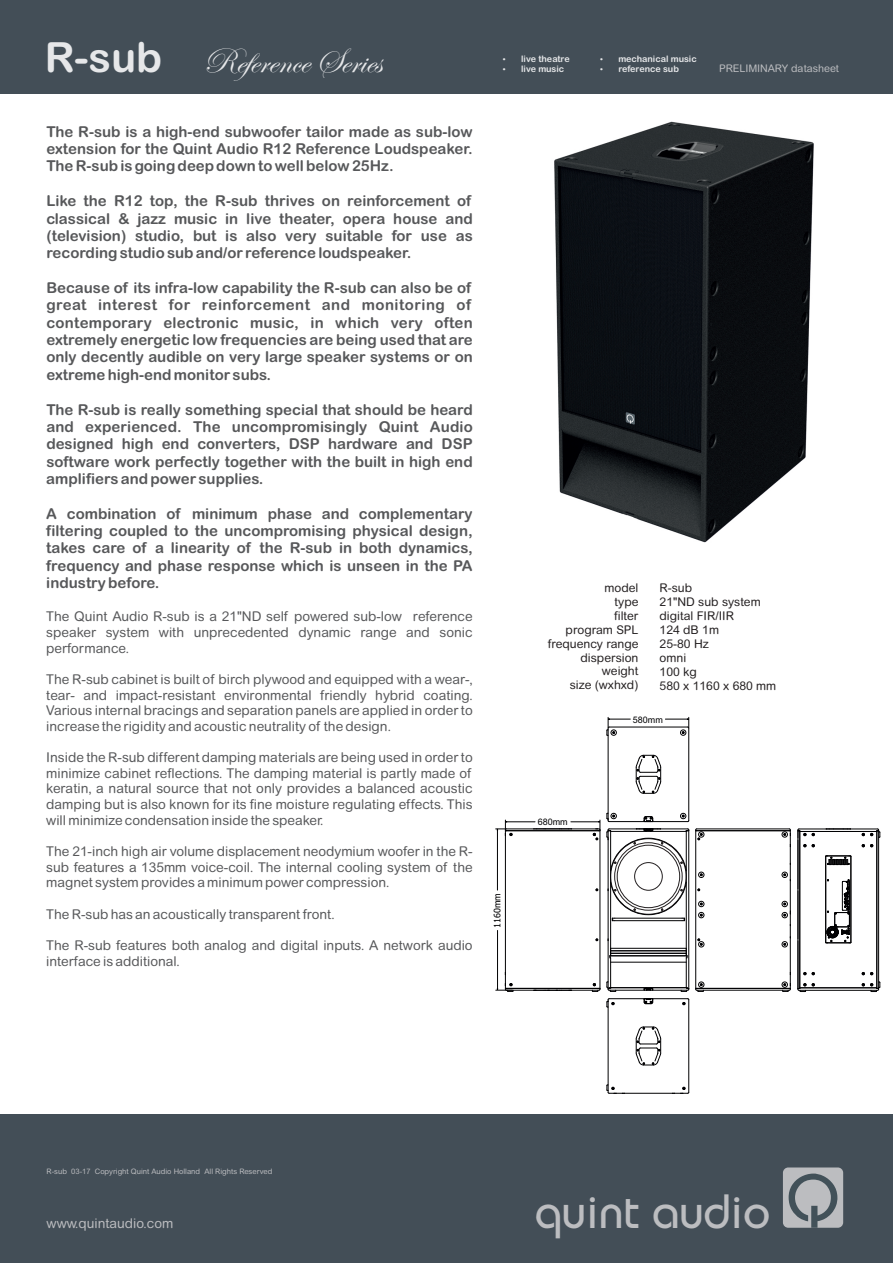
<style>
.page{position:relative;width:893px;height:1263px;background:#fff}
.page>*{position:absolute;margin:0;border:0;box-sizing:border-box;transform-origin:0 0}
.t1{font:48.15px "Bahamas";color:#bcbdc0}
.t2{font:41.55px "Arial Rounded MT Bold";color:#e6e7e9}
.t3{font:36px "Edwardian Script ITC";color:#e6e7e9}
.t4{font:15px/17.4px "Arial Rounded MT Bold";color:#57585a;text-align:justify}
.t5{font:13.5px/15.6px "Arial Rounded MT Std";color:#57585a;text-align:justify}
.t6{font:13.5px "Arial Rounded MT Std";color:#bcbdc0}
.t7{font:12px/14px "Arial Rounded MT Std";color:#231f20}
.t8{font:10.5px "Arial Rounded MT Std";color:#bcbdc0}
.t9{font:9px/10.4px "Arial Rounded MT Bold";color:#e6e7e9}
.t10{font:9px "Arial";color:#000002}
.t11{font:9px "Tahoma";color:#000002}
.t12{font:7.5px "Arial Rounded MT Std";color:#bcbdc0}
</style>
<div class="page">
<div style="left:0;top:0;width:893px;height:94px;background:#434e57"></div>
<div style="left:0;top:1114px;width:893px;height:149px;background:#434e57"></div>
<div style="left:783px;top:1167px;width:60px;height:61px;background:#bcbdc0;border-radius:5px"></div>
<svg style="left:789px;top:1173px;width:48px;height:55px"></svg>
<hr style="left:799px;top:990px;width:79px;height:1px;background:#000002">
<hr style="left:798px;top:831px;width:1px;height:157px;background:#000002">
<hr style="left:878px;top:831px;width:1px;height:157px;background:#000002">
<hr style="left:851px;top:856px;width:1px;height:86px;background:#000002">
<hr style="left:876px;top:831px;width:1px;height:157px;background:#000002">
<hr style="left:800px;top:987px;width:77px;height:1px;background:#000002">
<hr style="left:799px;top:831px;width:1px;height:157px;background:#000002">
<hr style="left:799px;top:829px;width:79px;height:1px;background:#000002">
<hr style="left:800px;top:831px;width:77px;height:1px;background:#000002">
<svg style="left:826px;top:829px;width:25px;height:1px"></svg>
<svg style="left:798px;top:829px;width:8px;height:9px"></svg>
<svg style="left:862px;top:972px;width:11px;height:3px"></svg>
<svg style="left:862px;top:982px;width:19px;height:10px"></svg>
<svg style="left:798px;top:983px;width:8px;height:9px"></svg>
<svg style="left:862px;top:829px;width:19px;height:9px"></svg>
<svg style="left:862px;top:844px;width:11px;height:3px"></svg>
<hr style="left:850px;top:856px;width:1px;height:86px;background:#000002">
<hr style="left:825px;top:856px;width:1px;height:86px;background:#000002">
<svg style="left:825px;top:855px;width:26px;height:10px"></svg>
<svg style="left:825px;top:879px;width:26px;height:65px"></svg>
<div style="left:617px;top:845px;width:63px;height:63px;background:#fff;border:1px solid #231f20;border-radius:50%"></div>
<div style="left:634px;top:862px;width:28px;height:28px;background:#fff;border:1px solid #231f20;border-radius:50%"></div>
<hr style="left:653px;top:990px;width:35px;height:1px;background:#000002">
<hr style="left:609px;top:990px;width:35px;height:1px;background:#000002">
<hr style="left:688px;top:831px;width:1px;height:157px;background:#000002">
<hr style="left:686px;top:958px;width:1px;height:30px;background:#000002">
<hr style="left:686px;top:831px;width:1px;height:125px;background:#000002">
<hr style="left:610px;top:987px;width:77px;height:1px;background:#000002">
<hr style="left:608px;top:831px;width:1px;height:157px;background:#000002">
<hr style="left:610px;top:958px;width:1px;height:30px;background:#000002">
<hr style="left:610px;top:831px;width:1px;height:125px;background:#000002">
<hr style="left:611px;top:953px;width:75px;height:1px;background:#000002">
<hr style="left:611px;top:950px;width:75px;height:1px;background:#000002">
<hr style="left:611px;top:948px;width:75px;height:1px;background:#000002">
<hr style="left:610px;top:955px;width:77px;height:1px;background:#000002">
<hr style="left:611px;top:962px;width:75px;height:1px;background:#000002">
<svg style="left:681px;top:987px;width:8px;height:5px"></svg>
<svg style="left:607px;top:981px;width:9px;height:11px"></svg>
<svg style="left:608px;top:882px;width:79px;height:39px"></svg>
<svg style="left:644px;top:988px;width:10px;height:3px"></svg>
<svg style="left:607px;top:828px;width:82px;height:43px"></svg>
<hr style="left:697px;top:990px;width:92px;height:1px;background:#000002">
<hr style="left:790px;top:831px;width:1px;height:157px;background:#000002">
<hr style="left:695px;top:831px;width:1px;height:157px;background:#000002">
<hr style="left:697px;top:988px;width:92px;height:1px;background:#000002">
<hr style="left:697px;top:829px;width:92px;height:1px;background:#000002">
<hr style="left:697px;top:830px;width:92px;height:1px;background:#000002">
<svg style="left:782px;top:982px;width:9px;height:10px"></svg>
<svg style="left:698px;top:872px;width:6px;height:6px"></svg>
<svg style="left:695px;top:982px;width:9px;height:10px"></svg>
<svg style="left:782px;top:828px;width:9px;height:9px"></svg>
<svg style="left:698px;top:901px;width:6px;height:17px"></svg>
<svg style="left:695px;top:828px;width:9px;height:12px"></svg>
<svg style="left:698px;top:939px;width:6px;height:8px"></svg>
<svg style="left:782px;top:936px;width:9px;height:11px"></svg>
<svg style="left:782px;top:872px;width:9px;height:9px"></svg>
<svg style="left:782px;top:901px;width:9px;height:17px"></svg>
<hr style="left:506px;top:990px;width:93px;height:1px;background:#000002">
<hr style="left:600px;top:831px;width:1px;height:157px;background:#000002">
<hr style="left:505px;top:831px;width:1px;height:157px;background:#000002">
<hr style="left:506px;top:988px;width:93px;height:1px;background:#000002">
<svg style="left:592px;top:983px;width:9px;height:9px"></svg>
<svg style="left:533px;top:990px;width:35px;height:1px"></svg>
<hr style="left:653px;top:998px;width:35px;height:1px;background:#000002">
<hr style="left:609px;top:998px;width:35px;height:1px;background:#000002">
<hr style="left:608px;top:1000px;width:1px;height:92px;background:#000002">
<hr style="left:609px;top:1093px;width:79px;height:1px;background:#000002">
<hr style="left:688px;top:1000px;width:1px;height:92px;background:#000002">
<svg style="left:644px;top:998px;width:9px;height:6px"></svg>
<svg style="left:683px;top:998px;width:6px;height:7px"></svg>
<svg style="left:607px;top:998px;width:7px;height:10px"></svg>
<svg style="left:607px;top:1084px;width:18px;height:10px"></svg>
<svg style="left:672px;top:1087px;width:17px;height:7px"></svg>
<svg style="left:636px;top:1027px;width:25px;height:39px"></svg>
<hr style="left:609px;top:821px;width:35px;height:1px;background:#000002">
<hr style="left:608px;top:728px;width:1px;height:93px;background:#000002">
<hr style="left:609px;top:727px;width:79px;height:1px;background:#000002">
<hr style="left:688px;top:728px;width:1px;height:93px;background:#000002">
<hr style="left:653px;top:821px;width:35px;height:1px;background:#000002">
<svg style="left:607px;top:813px;width:10px;height:9px"></svg>
<svg style="left:680px;top:813px;width:9px;height:9px"></svg>
<svg style="left:644px;top:816px;width:9px;height:6px"></svg>
<svg style="left:636px;top:755px;width:25px;height:39px"></svg>
<hr style="left:497px;top:830px;width:1px;height:60px;background:#000002">
<hr style="left:497px;top:930px;width:1px;height:59px;background:#000002">
<svg style="left:496px;top:983px;width:18px;height:9px"></svg>
<svg style="left:496px;top:820px;width:105px;height:20px"></svg>
<svg style="left:607px;top:717px;width:23px;height:19px"></svg>
<svg style="left:665px;top:717px;width:24px;height:18px"></svg>
<img style="left:554px;top:121px;width:260px;height:422px">
<h2 class="t2" style="left:45px;top:41px;width:119px">R-sub</h2>
<h3 class="t3" style="left:203px;top:42px;width:180px">Reference Series</h3>
<p class="t4" style="left:46px;top:124px;width:428px">The R-sub is a high-end subwoofer tailor made as sub-low extension for the Quint Audio R12 Reference Loudspeaker.<br>The R-sub is going deep down to well below 25Hz.</p>
<p class="t4" style="left:46px;top:194px;width:428px">Like the R12 top, the R-sub thrives on reinforcement of classical &amp; jazz music in live theater, opera house and (television) studio, but is also very suitable for use as recording studio sub and/or reference loudspeaker.</p>
<p class="t4" style="left:46px;top:280px;width:428px">Because of its infra-low capability the R-sub can also be of great interest for reinforcement and monitoring of contemporary electronic music, in which very often extremely energetic low frequencies are being used that are only decently audible on very large speaker systems or on extreme high-end monitor subs.</p>
<p class="t4" style="left:46px;top:402px;width:428px">The R-sub is really something special that should be heard and experienced. The uncompromisingly Quint Audio designed high end converters, DSP hardware and DSP software work perfectly together with the built in high end amplifiers and power supplies.</p>
<p class="t4" style="left:46px;top:506px;width:428px">A combination of minimum phase and complementary filtering coupled to the uncompromising physical design, takes care of a linearity of the R-sub in both dynamics, frequency and phase response which is unseen in the PA industry before.</p>
<p class="t5" style="left:46px;top:610px;width:428px">The Quint Audio R-sub is a 21"ND self powered sub-low reference speaker system with unprecedented dynamic range and sonic performance.</p>
<p class="t5" style="left:46px;top:673px;width:428px">The R-sub cabinet is built of birch plywood and equipped with a wear-, tear- and impact-resistant environmental friendly hybrid coating.<br>Various internal bracings and separation panels are applied in order to increase the rigidity and acoustic neutrality of the design.</p>
<p class="t5" style="left:46px;top:751px;width:428px">Inside the R-sub different damping materials are being used in order to minimize cabinet reflections. The damping material is partly made of keratin, a natural source that not only provides a balanced acoustic damping but is also known for its fine moisture regulating effects. This will minimize condensation inside the speaker.</p>
<p class="t5" style="left:46px;top:845px;width:428px">The 21-inch high air volume displacement neodymium woofer in the R&shy;sub features a 135mm voice-coil. The internal cooling system of the magnet system provides a minimum power compression.</p>
<p class="t5" style="left:46px;top:908px;width:290px">The R-sub has an acoustically transparent front.</p>
<p class="t5" style="left:46px;top:939px;width:428px">The R-sub features both analog and digital inputs. A network audio interface is additional.</p>
<p class="t9" style="left:521px;top:54px;width:50px">live theatre live music</p>
<p class="t9" style="left:618px;top:54px;width:80px">mechanical music reference sub</p>
<p class="t8" style="left:719px;top:64px;width:122px">PRELIMINARY datasheet</p>
<p class="t7" style="left:548px;top:582px;width:92px;text-align:right">model<br>type<br>filter<br>program SPL frequency range dispersion weight<br>size (wxhxd)</p>
<p class="t7" style="left:660px;top:583px;width:118px">R-sub<br>21"ND sub system digital FIR/IIR<br>124 dB 1m<br>25-80 Hz<br>omni<br>100 kg<br>580 x 1160 x 680 mm</p>
<p class="t10" style="left:633px;top:716px;width:32px">580mm</p>
<p class="t11" style="left:494px;top:928px;width:36px;rotate:-90deg">1160mm</p>
<p class="t10" style="left:538px;top:818px;width:32px">680mm</p>
<p class="t12" style="left:47px;top:1168px;width:227px">R-sub 03-17 Copyright Quint Audio Holland All Rights Reserved</p>
<p class="t6" style="left:47px;top:1218px;width:128px">www.quintaudio.com</p>
<h1 class="t1" style="left:535px;top:1183px;width:237px">quint audio</h1>
</div>
